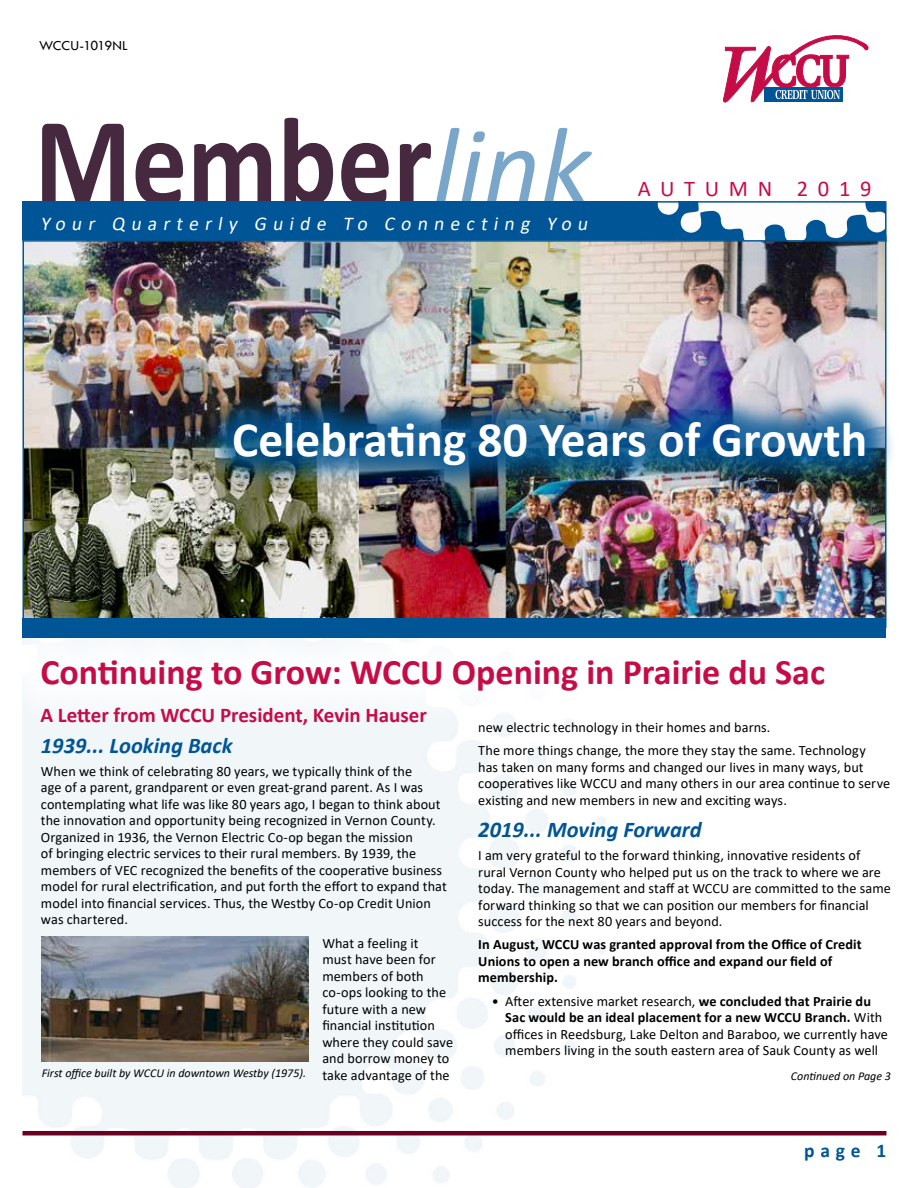
<style>
.page{position:relative;width:918px;height:1188px;background:#fff}
.page>*{position:absolute;margin:0;border:0;box-sizing:border-box;transform-origin:0 0}
.t1{font:700 126px "Calibri";color:#46293f;scale:.88 1}
.t2{font:700 49.5px "Calibri";color:#fff}
.t3{font:700 36px "Calibri";color:#c60c46}
.t4{font:italic 700 22.5px "Calibri";color:#005596}
.t5{font:22.5px "Calibri";letter-spacing:.43em;color:#c60c46}
.t6{font:700 21px "Calibri";color:#c60c46}
.t7{font:italic 19.5px "Calibri";color:#fff}
.t8{font:700 19.5px "Calibri";color:#005596}
.t9{font:14.25px/16.5px "Calibri";letter-spacing:.005em;color:#000}
.t10{font:700 14.25px/16.5px "Calibri";letter-spacing:.01em;color:#000}
.t11{font:14.25px "Tw Cen";letter-spacing:-.01em;color:#000}
.t12{font:italic 12px "Calibri";color:#000}
.s1{font-weight:400;font-style:italic;font-size:111px;color:#7aa7c9}
.s2{font-weight:700}
</style>
<div class="page">
<img style="left:25px;top:242px;width:858px;height:376px">
<img style="left:22px;top:731px;width:585px;height:457px">
<div style="left:22px;top:201px;width:864px;height:39px;background:#005596"></div>
<hr style="left:22px;top:1131px;width:864px;height:4px;background:#690024">
<img style="left:681px;top:201px;width:206px;height:32px">
<svg style="left:723px;top:35px;width:145px;height:68px"></svg>
<hr style="left:22px;top:201px;width:864px;height:2px;background:#005596">
<hr style="left:22px;top:240px;width:864px;height:2px;background:#005596">
<hr style="left:885px;top:202px;width:2px;height:39px;background:#005596">
<div style="left:22px;top:618px;width:864px;height:20px;background:#005596"></div>
<div style="left:203px;top:391px;width:693px;height:105px;background:#005596;opacity:.85"></div>
<img style="left:41px;top:936px;width:268px;height:125px">
<p class="t11" style="left:39px;top:37px;width:90px">WCCU-1019NL</p>
<h1 class="t1" style="left:34px;top:72px;width:634px">Member<span class="s1">link</span></h1>
<h3 class="t7" style="left:40px;top:210px;width:553px">Your Quarterly Guide To Connecting You</h3>
<h3 class="t5" style="left:638px;top:173px;width:235px">AUTUMN 2019</h3>
<h2 class="t2" style="left:232px;top:404px;width:637px">Celebrating 80 Years of Growth</h2>
<h3 class="t3" style="left:40px;top:647px;width:786px">Continuing to Grow: WCCU Opening in Prairie du Sac</h3>
<h3 class="t6" style="left:40px;top:700px;width:388px">A Letter from WCCU President, Kevin Hauser</h3>
<p class="t9" style="left:478px;top:715px;width:389px;line-height:23.2px">new electric technology in their homes and barns.<br>The more things change, the more they stay the same. Technology</p>
<p class="t9" style="left:478px;top:758px;width:413px">has taken on many forms and changed our lives in many ways, but cooperatives like WCCU and many others in our area continue to serve existing and new members in new and exciting ways.</p>
<h3 class="t4" style="left:478px;top:814px;width:225px">2019... Moving Forward</h3>
<p class="t9" style="left:478px;top:847px;width:414px">I am very grateful to the forward thinking, innovative residents of rural Vernon County who helped put us on the track to where we are today. The management and staff at WCCU are committed to the same forward thinking so that we can position our members for financial success for the next 80 years and beyond.</p>
<p class="t10" style="left:478px;top:936px;width:385px">In August, WCCU was granted approval from the Office of Credit<br>Unions to open a new branch office and expand our field of membership.</p>
<p class="t9" style="left:505px;top:992px;width:384px;text-indent:-13px">• After extensive market research, <span class="s2">we concluded that Prairie du Sac would be an ideal placement for a new WCCU Branch.</span> With offices in Reedsburg, Lake Delton and Baraboo, we currently have members living in the south eastern area of Sauk County as well</p>
<h3 class="t4" style="left:41px;top:729px;width:193px">1939... Looking Back</h3>
<p class="t9" style="left:41px;top:763px;width:407px">When we think of celebrating 80 years, we typically think of the<br>age of a parent, grandparent or even great-grand parent. As I was contemplating what life was like 80 years ago, I began to think about the innovation and opportunity being recognized in Vernon County.<br>Organized in 1936, the Vernon Electric Co-op began the mission<br>of bringing electric services to their rural members. By 1939, the members of VEC recognized the benefits of the cooperative business model for rural electrification, and put forth the effort to expand that model into financial services. Thus, the Westby Co-op Credit Union was chartered.</p>
<p class="t9" style="left:322px;top:934px;width:132px">What a feeling it<br>must have been for members of both co-ops looking to the future with a new financial institution where they could save and borrow money to take advantage of the</p>
<p class="t12" style="left:42px;top:1065px;width:266px">First office built by WCCU in downtown Westby (1975).</p>
<p class="t12" style="left:791px;top:1067px;width:102px">Continued on Page 3</p>
<h3 class="t8" style="left:804px;top:1137px;width:84px">page 1</h3>
</div>
